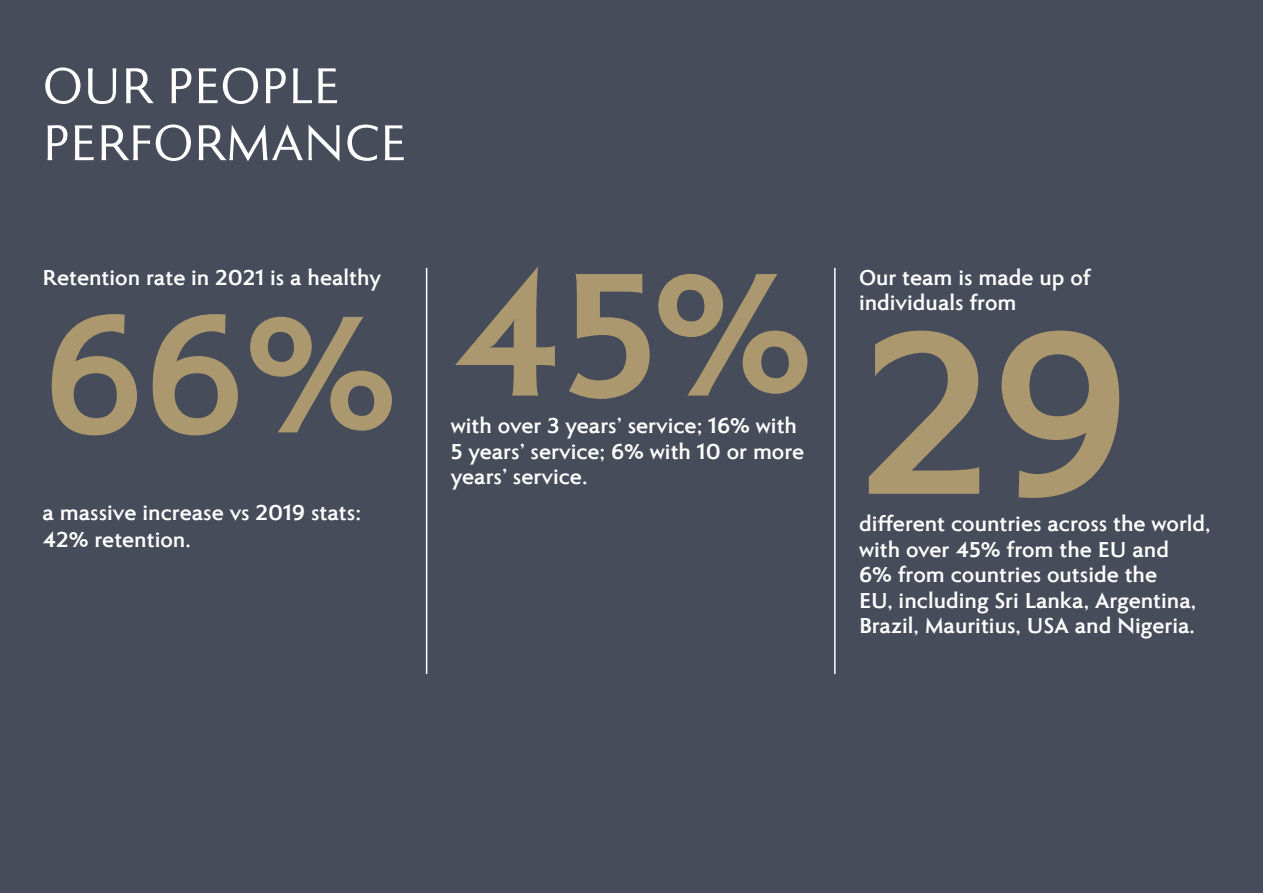
<style>
.page{position:relative;width:1263px;height:893px;background:#464c59}
.page>*{position:absolute;margin:0;border:0;box-sizing:border-box;transform-origin:0 0}
.sub_head{font:700 240px "Roma";color:#ac986e}
.sub_head-2{font:700 183px "Roma";color:#ac986e}
.sub_head-3{font:700 174px "Roma";color:#ac986e}
.sub_head-4{font:52.5px/57px "Roma";color:#fff}
.sub_head-5{font:700 22.5px/25.5px "Roma";color:#fff}
</style>
<div class="page">
<hr style="left:426px;top:268px;width:1px;height:406px;background:#fff">
<hr style="left:834px;top:268px;width:2px;height:406px;background:#fff">
<p class="sub_head-4" style="left:43px;top:56px;width:365px">OUR PEOPLE<br>PERFORMANCE</p>
<p class="sub_head-5" style="left:43px;top:263px;width:340px">Retention rate in 2021 is a healthy</p>
<p class="sub_head-3" style="left:43px;top:255px;width:357px">66%</p>
<p class="sub_head-5" style="left:43px;top:497px;width:320px;line-height:27px">a massive increase vs 2019 stats:<br>42% retention.</p>
<p class="sub_head-2" style="left:451px;top:209px;width:364px">45%</p>
<p class="sub_head-5" style="left:451px;top:412px;width:355px">with over 3 years’ service; 16% with<br>5 years’ service; 6% with 10 or more years’ service.</p>
<p class="sub_head-5" style="left:859px;top:263px;width:233px">Our team is made up of individuals from</p>
<p class="sub_head" style="left:859px;top:249px;width:274px">29</p>
<p class="sub_head-5" style="left:859px;top:510px;width:353px">different countries across the world, with over 45% from the EU and<br>6% from countries outside the<br>EU, including Sri Lanka, Argentina, Brazil, Mauritius, USA and Nigeria.</p>
</div>
